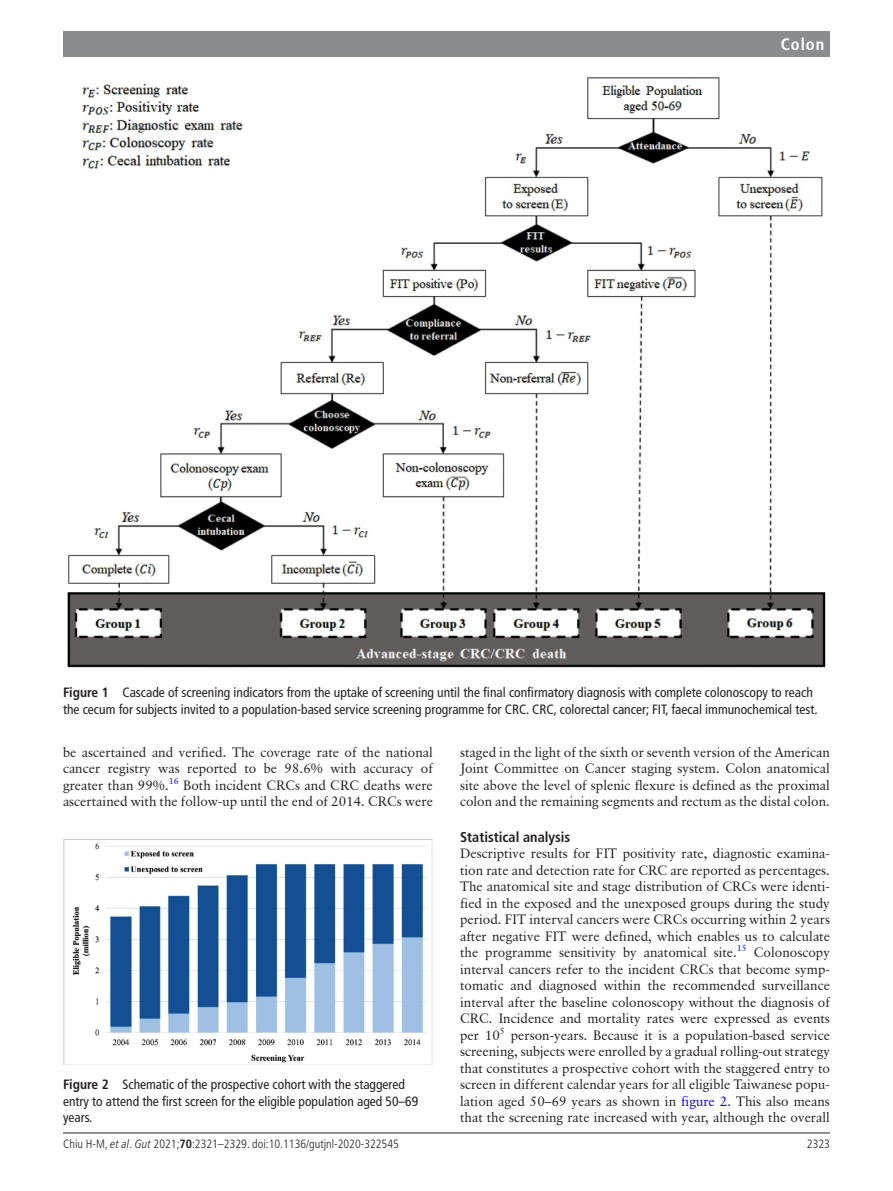
<style>
.page{position:relative;width:893px;height:1191px;background:#fff}
.page>*{position:absolute;margin:0;border:0;box-sizing:border-box;transform-origin:0 0}
.t1{font:700 condensed 16.5px "Frutiger LT Pro";letter-spacing:.055em;color:#fff}
.t2{font:700 condensed 14.25px "Frutiger LT Pro";color:#231f20}
.t3{font:13.5px/16.5px "Classical Garamond BT";color:#231f20;text-align:justify}
.t4{font:condensed 13.5px/16.5px "Frutiger LT Pro";color:#231f20}
.t5{font:300 condensed 12px "Frutiger LT Pro";color:#231f20}
.s1{font-weight:700}
.s2{color:#00f}
.s3{font-style:italic}
</style>
<div class="page">
<hr style="left:63px;top:1132px;width:767px;height:1px;background:#231f20">
<div style="left:63px;top:31px;width:767px;height:25px;background:#8a8c8e"></div>
<img style="left:67px;top:77px;width:759px;height:591px">
<img style="left:63px;top:839px;width:370px;height:226px">
<p class="t1" style="left:781px;top:34px;width:45px">Colon</p>
<p class="t4" style="left:63px;top:684px;width:756px"><span class="s1">Figure 1</span> Cascade of screening indicators from the uptake of screening until the final confirmatory diagnosis with complete colonoscopy to reach the cecum for subjects invited to a population-based service screening programme for CRC. CRC, colorectal cancer; FIT, faecal immunochemical test.</p>
<p class="t3" style="left:63px;top:743px;width:371px">be ascertained and verified. The coverage rate of the national cancer registry was reported to be 98.6% with accuracy of greater than 99%.<sup>16</sup> Both incident CRCs and CRC deaths were ascertained with the follow-up until the end of 2014. CRCs were</p>
<p class="t3" style="left:460px;top:743px;width:371px">staged in the light of the sixth or seventh version of the American Joint Committee on Cancer staging system. Colon anatomical site above the level of splenic flexure is defined as the proximal colon and the remaining segments and rectum as the distal colon.</p>
<p class="t2" style="left:460px;top:828px;width:112px">Statistical analysis</p>
<p class="t3" style="left:460px;top:845px;width:371px">Descriptive results for FIT positivity rate, diagnostic examina&shy;tion rate and detection rate for CRC are reported as percentages.<br>The anatomical site and stage distribution of CRCs were identi&shy;fied in the exposed and the unexposed groups during the study period. FIT interval cancers were CRCs occurring within 2 years after negative FIT were defined, which enables us to calculate the programme sensitivity by anatomical site.<sup>15</sup></p>
<p class="t3" style="left:460px;top:944px;width:371px;text-indent:294px">Colonoscopy interval cancers refer to the incident CRCs that become symp&shy;tomatic and diagnosed within the recommended surveillance interval after the baseline colonoscopy without the diagnosis of CRC. Incidence and mortality rates were expressed as events per 10<sup>5</sup> person-years. Because it is a population-based service screening, subjects were enrolled by a gradual rolling-out strategy that constitutes a prospective cohort with the staggered entry to screen in different calendar years for all eligible Taiwanese popu&shy;lation aged 50–69 years as shown in <span class="s2">figure 2</span>. This also means that the screening rate increased with year, although the overall</p>
<p class="t4" style="left:63px;top:1076px;width:357px"><span class="s1">Figure 2</span> Schematic of the prospective cohort with the staggered entry to attend the first screen for the eligible population aged 50–69 years.</p>
<p class="t5" style="left:63px;top:1136px;width:337px">Chiu H-M, <span class="s3">et al</span>. <span class="s3">Gut</span> 2021;<span class="s1">70</span>:2321–2329. doi:10.1136/gutjnl-2020-322545</p>
<p class="t5" style="left:807px;top:1136px;width:25px">2323</p>
</div>
